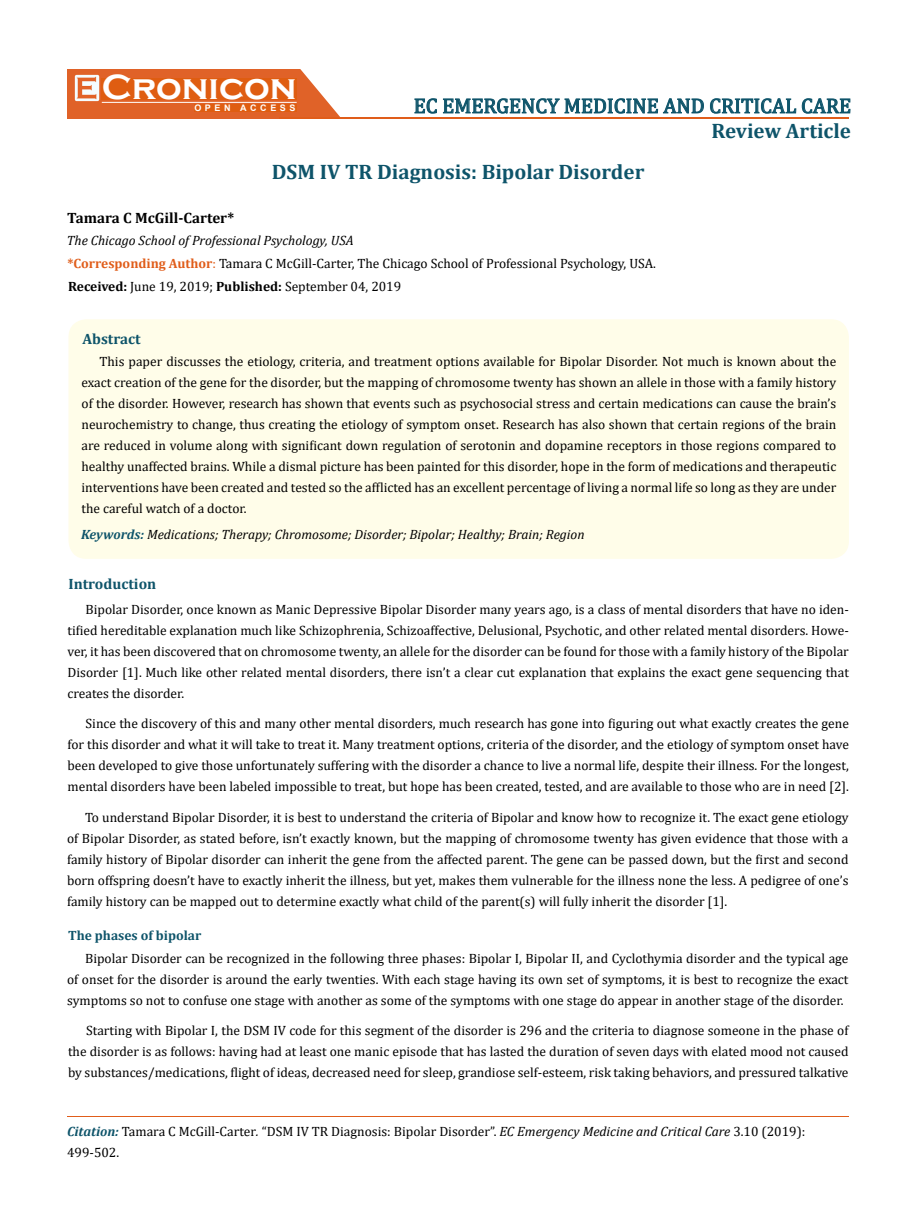
<style>
.page{position:relative;width:917px;height:1224px;background:#fff}
.page>*{position:absolute;margin:0;border:0;box-sizing:border-box;transform-origin:0 0}
.t1{font:700 36px "Copperplate Gothic";color:#fff}
.t2{font:700 21px "Cambria";color:#0e546a}
.t3{font:21px "Cambria";color:#0e546a}
.t4{font:700 15px "Cambria";color:#000}
.t5{font:700 15px "Cambria";color:#0e546a}
.t6{font:13.5px/21px "Cambria";color:#000;text-align:justify}
.t7{font:italic 13.5px "Cambria";color:#000}
.t8{font:700 13.5px "Cambria";color:#0e546a}
.t9{font:700 9px "Arial";letter-spacing:.4em;color:#fff}
.s1{font-style:italic}
.s2{font-weight:700;color:#e05d1a}
.s3{color:#e05d1a}
.s4{font-weight:700}
.s5{font-weight:700;color:#0e546a}
.s6{font-weight:700;font-style:italic;color:#0e546a}
</style>
<div class="page">
<div style="left:67px;top:70px;width:290px;height:49px;background:#e06228"></div>
<svg style="left:300px;top:69px;width:90px;height:49px"></svg>
<img style="left:75px;top:75px;width:24px;height:26px">
<div style="left:102px;top:79px;width:195px;height:21px;background:#df5d11"></div>
<div style="left:194px;top:105px;width:103px;height:7px;background:#df5d11"></div>
<svg style="left:414px;top:98px;width:436px;height:16px"></svg>
<hr style="left:102px;top:102px;width:194px;height:1px;background:#fff">
<hr style="left:279px;top:118px;width:569px;height:1px;background:#e05d1a">
<hr style="left:67px;top:1116px;width:782px;height:1px;background:#e05d1a">
<div style="left:68px;top:319px;width:780px;height:240px;background:#fffde9;border-radius:18px"></div>
<h1 class="t1" style="left:102px;top:68px;width:196px">Cronicon</h1>
<p class="t9" style="left:194px;top:102px;width:103px">OPEN ACCESS</p>
<h2 class="t3" style="left:413px;top:93px;width:439px">EC EMERGENCY MEDICINE AND CRITICAL CARE</h2>
<h2 class="t2" style="left:711px;top:116px;width:141px">Review Article</h2>
<h2 class="t2" style="left:272px;top:157px;width:374px">DSM IV TR Diagnosis: Bipolar Disorder</h2>
<p class="t4" style="left:67px;top:207px;width:168px">Tamara C McGill-Carter*</p>
<p class="t6" style="left:67px;top:228px;width:590px;line-height:23.7px"><span class="s1">The Chicago School of Professional Psychology, USA<br></span><span class="s2">*Corresponding Author</span><span class="s3">:</span> Tamara C McGill-Carter, The Chicago School of Professional Psychology, USA.</p>
<p class="t6" style="left:68px;top:276px;width:334px"><span class="s4">Received:</span> June 19, 2019; <span class="s4">Published:</span> September 04, 2019</p>
<p class="t5" style="left:82px;top:328px;width:60px">Abstract</p>
<p class="t6" style="left:81px;top:351px;width:756px;text-indent:18px">This paper discusses the etiology, criteria, and treatment options available for Bipolar Disorder. Not much is known about the exact creation of the gene for the disorder, but the mapping of chromosome twenty has shown an allele in those with a family history of the disorder. However, research has shown that events such as psychosocial stress and certain medications can cause the brain’s neurochemistry to change, thus creating the etiology of symptom onset. Research has also shown that certain regions of the brain are reduced in volume along with significant down regulation of serotonin and dopamine receptors in those regions compared to healthy unaffected brains. While a dismal picture has been painted for this disorder, hope in the form of medications and therapeutic interventions have been created and tested so the afflicted has an excellent percentage of living a normal life so long as they are under the careful watch of a doctor.</p>
<p class="t7" style="left:81px;top:525px;width:505px"><span class="s5">Keywords:</span> Medications; Therapy; Chromosome; Disorder; Bipolar; Healthy; Brain; Region</p>
<p class="t5" style="left:68px;top:573px;width:89px">Introduction</p>
<p class="t6" style="left:67px;top:599px;width:783px;text-indent:18px">Bipolar Disorder, once known as Manic Depressive Bipolar Disorder many years ago, is a class of mental disorders that have no iden&shy;tified hereditable explanation much like Schizophrenia, Schizoaffective, Delusional, Psychotic, and other related mental disorders. Howe&shy;ver, it has been discovered that on chromosome twenty, an allele for the disorder can be found for those with a family history of the Bipolar Disorder [1]. Much like other related mental disorders, there isn’t a clear cut explanation that explains the exact gene sequencing that creates the disorder.</p>
<p class="t6" style="left:68px;top:713px;width:783px;text-indent:18px">Since the discovery of this and many other mental disorders, much research has gone into figuring out what exactly creates the gene for this disorder and what it will take to treat it. Many treatment options, criteria of the disorder, and the etiology of symptom onset have been developed to give those unfortunately suffering with the disorder a chance to live a normal life, despite their illness. For the longest, mental disorders have been labeled impossible to treat, but hope has been created, tested, and are available to those who are in need [2].</p>
<p class="t6" style="left:67px;top:807px;width:783px;text-indent:18px">To understand Bipolar Disorder, it is best to understand the criteria of Bipolar and know how to recognize it. The exact gene etiology of Bipolar Disorder, as stated before, isn’t exactly known, but the mapping of chromosome twenty has given evidence that those with a family history of Bipolar disorder can inherit the gene from the affected parent. The gene can be passed down, but the first and second born offspring doesn’t have to exactly inherit the illness, but yet, makes them vulnerable for the illness none the less. A pedigree of one’s family history can be mapped out to determine exactly what child of the parent(s) will fully inherit the disorder [1].</p>
<p class="t8" style="left:68px;top:926px;width:135px">The phases of bipolar</p>
<p class="t6" style="left:67px;top:948px;width:783px;text-indent:18px">Bipolar Disorder can be recognized in the following three phases: Bipolar I, Bipolar II, and Cyclothymia disorder and the typical age of onset for the disorder is around the early twenties. With each stage having its own set of symptoms, it is best to recognize the exact symptoms so not to confuse one stage with another as some of the symptoms with one stage do appear in another stage of the disorder.</p>
<p class="t6" style="left:68px;top:1020px;width:782px;text-indent:18px">Starting with Bipolar I, the DSM IV code for this segment of the disorder is 296 and the criteria to diagnose someone in the phase of the disorder is as follows: having had at least one manic episode that has lasted the duration of seven days with elated mood not caused by substances/medications, flight of ideas, decreased need for sleep, grandiose self-esteem, risk taking behaviors, and pressured talkative</p>
<p class="t6" style="left:67px;top:1121px;width:739px"><span class="s6">Citation:</span> Tamara C McGill-Carter<span class="s1">.</span> “DSM IV TR Diagnosis: Bipolar Disorder”. <span class="s1">EC Emergency Medicine and Critical Care</span> 3.10 (2019):<br>499-502.</p>
</div>
